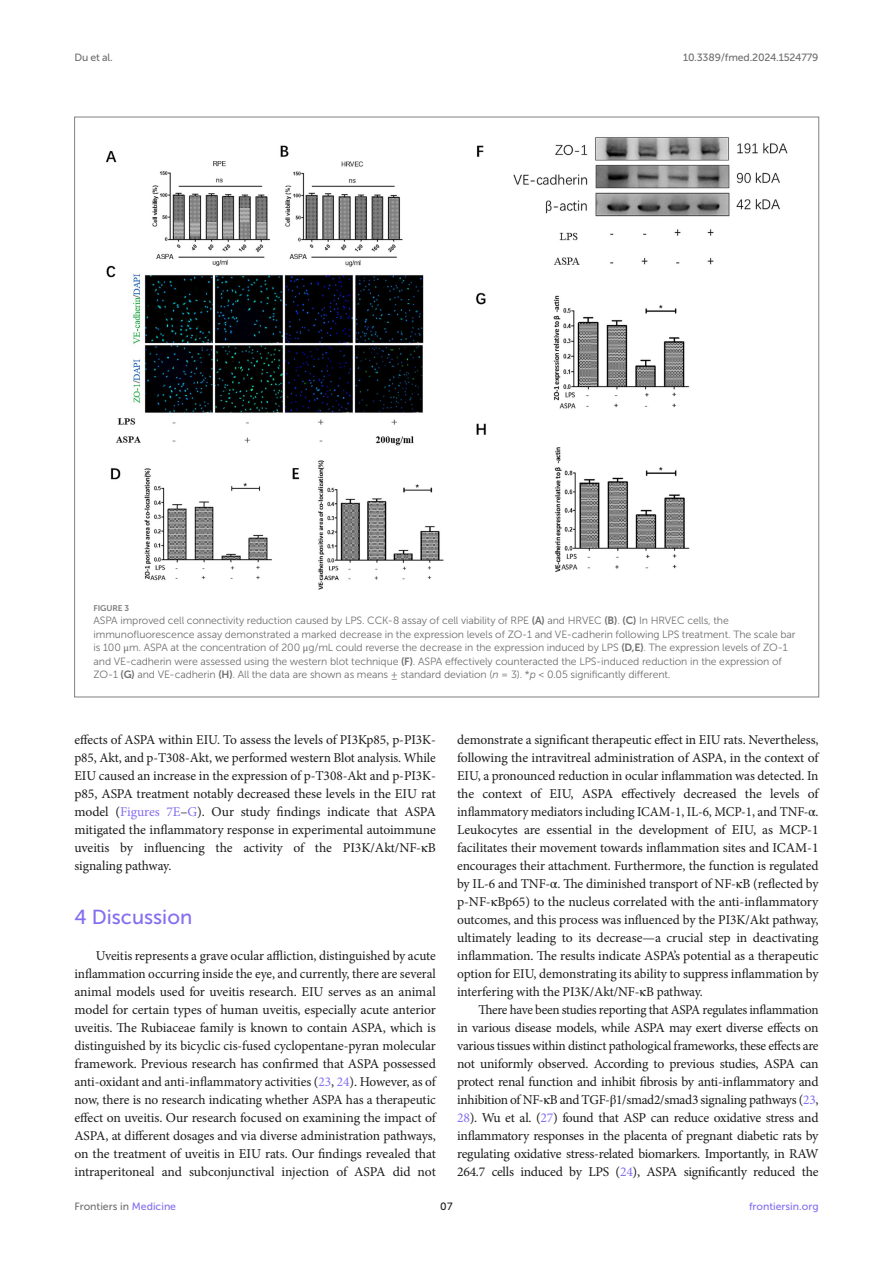
<style>
.page{position:relative;width:893px;height:1263px;background:#fff}
.page>*{position:absolute;margin:0;border:0;box-sizing:border-box;transform-origin:0 0}
.HEAD_1{font:20.25px "Museo Sans 500";color:#856df0}
.TEXT{font:13.5px/18px "Minion Pro";letter-spacing:-.01em;color:#1b1c1b;text-align:justify}
.FIG_LEG{font:10.5px/13.5px "Museo Sans 300";letter-spacing:-.01em;color:#706f70}
.t1{font:10.5px "Museo Sans 500";letter-spacing:-.015em;color:#706f70}
.t2{font:10.5px "Museo Sans 500";color:#856df0}
.t3{font:10.5px "Museo Sans 500";color:#1b1c1b}
.FIG_HD{font:8.25px "Museo Sans 700";letter-spacing:-.01em;color:#7e7f7f}
.s1{font-family:"Museo Sans 700"}
.s2{font-family:"STIX General"}
.s3{font-style:italic}
.s4{color:#856df0}
</style>
<div class="page">
<img style="left:105px;top:137px;width:683px;height:453px">
<p class="t1" style="left:74px;top:51px;width:40px">Du et al.</p>
<p class="t1" style="left:683px;top:51px;width:137px">10.3389/fmed.2024.1524779</p>
<p class="FIG_HD" style="left:94px;top:603px;width:37px">FIGURE 3</p>
<p class="FIG_LEG" style="left:94px;top:614px;width:703px">ASPA improved cell connectivity reduction caused by LPS. CCK-8 assay of cell viability of RPE <span class="s1">(A)</span> and HRVEC <span class="s1">(B)</span>. <span class="s1">(C)</span> In HRVEC cells, the immunofluorescence assay demonstrated a marked decrease in the expression levels of ZO-1 and VE-cadherin following LPS treatment. The scale bar is 100 <span class="s2">μ</span>m. ASPA at the concentration of 200 <span class="s2">μ</span>g/mL could reverse the decrease in the expression induced by LPS <span class="s1">(D,E)</span>. The expression levels of ZO-1 and VE-cadherin were assessed using the western blot technique <span class="s1">(F)</span>. ASPA effectively counteracted the LPS-induced reduction in the expression of ZO-1 <span class="s1">(G)</span> and VE-cadherin <span class="s1">(H)</span>. All the data are shown as means ± standard deviation (<span class="s3">n</span> = 3). *<span class="s3">p</span> &lt; 0.05 significantly different.</p>
<p class="TEXT" style="left:74px;top:731px;width:363px">effects of ASPA within EIU. To assess the levels of PI3Kp85, p-PI3K&shy;p85, Akt, and p-T308-Akt, we performed western Blot analysis. While EIU caused an increase in the expression of p-T308-Akt and p-PI3K&shy;p85, ASPA treatment notably decreased these levels in the EIU rat model (<span class="s4">Figures 7E</span>–<span class="s4">G</span>). Our study findings indicate that ASPA mitigated the inflammatory response in experimental autoimmune uveitis by influencing the activity of the PI3K/Akt/NF-<span class="s2">κ</span>B signaling pathway.</p>
<p class="HEAD_1" style="left:74px;top:906px;width:119px">4 Discussion</p>
<p class="TEXT" style="left:74px;top:947px;width:363px;text-indent:21px">Uveitis represents a grave ocular affliction, distinguished by acute inflammation occurring inside the eye, and currently, there are several animal models used for uveitis research. EIU serves as an animal model for certain types of human uveitis, especially acute anterior uveitis. The Rubiaceae family is known to contain ASPA, which is distinguished by its bicyclic cis-fused cyclopentane-pyran molecular framework. Previous research has confirmed that ASPA possessed anti-oxidant and anti-inflammatory activities (<span class="s4">23</span>, <span class="s4">24</span>). However, as of now, there is no research indicating whether ASPA has a therapeutic effect on uveitis. Our research focused on examining the impact of ASPA, at different dosages and via diverse administration pathways, on the treatment of uveitis in EIU rats. Our findings revealed that intraperitoneal and subconjunctival injection of ASPA did not</p>
<p class="TEXT" style="left:457px;top:731px;width:363px">demonstrate a significant therapeutic effect in EIU rats. Nevertheless, following the intravitreal administration of ASPA, in the context of EIU, a pronounced reduction in ocular inflammation was detected. In the context of EIU, ASPA effectively decreased the levels of inflammatory mediators including ICAM-1, IL-6, MCP-1, and TNF-<span class="s2">α</span>.<br>Leukocytes are essential in the development of EIU, as MCP-1 facilitates their movement towards inflammation sites and ICAM-1 encourages their attachment. Furthermore, the function is regulated by IL-6 and TNF-<span class="s2">α</span>. The diminished transport of NF-<span class="s2">κ</span>B (reflected by p-NF-<span class="s2">κ</span>Bp65) to the nucleus correlated with the anti-inflammatory outcomes, and this process was influenced by the PI3K/Akt pathway, ultimately leading to its decrease—a crucial step in deactivating inflammation. The results indicate ASPA’s potential as a therapeutic option for EIU, demonstrating its ability to suppress inflammation by interfering with the PI3K/Akt/NF-<span class="s2">κ</span>B pathway.</p>
<p class="TEXT" style="left:457px;top:1001px;width:363px;text-indent:21px">There have been studies reporting that ASPA regulates inflammation in various disease models, while ASPA may exert diverse effects on various tissues within distinct pathological frameworks, these effects are not uniformly observed. According to previous studies, ASPA can protect renal function and inhibit fibrosis by anti-inflammatory and inhibition of NF-<span class="s2">κ</span>B and TGF-<span class="s2">β</span>1/smad2/smad3 signaling pathways (<span class="s4">23</span>, <span class="s4">28</span>). Wu et al. (<span class="s4">27</span>) found that ASP can reduce oxidative stress and inflammatory responses in the placenta of pregnant diabetic rats by regulating oxidative stress-related biomarkers. Importantly, in RAW 264.7 cells induced by LPS (<span class="s4">24</span>), ASPA significantly reduced the</p>
<p class="t1" style="left:74px;top:1200px;width:103px">Frontiers in <span class="s4">Medicine</span></p>
<p class="t3" style="left:440px;top:1200px;width:14px">07</p>
<p class="t2" style="left:749px;top:1200px;width:71px">frontiersin.org</p>
</div>
